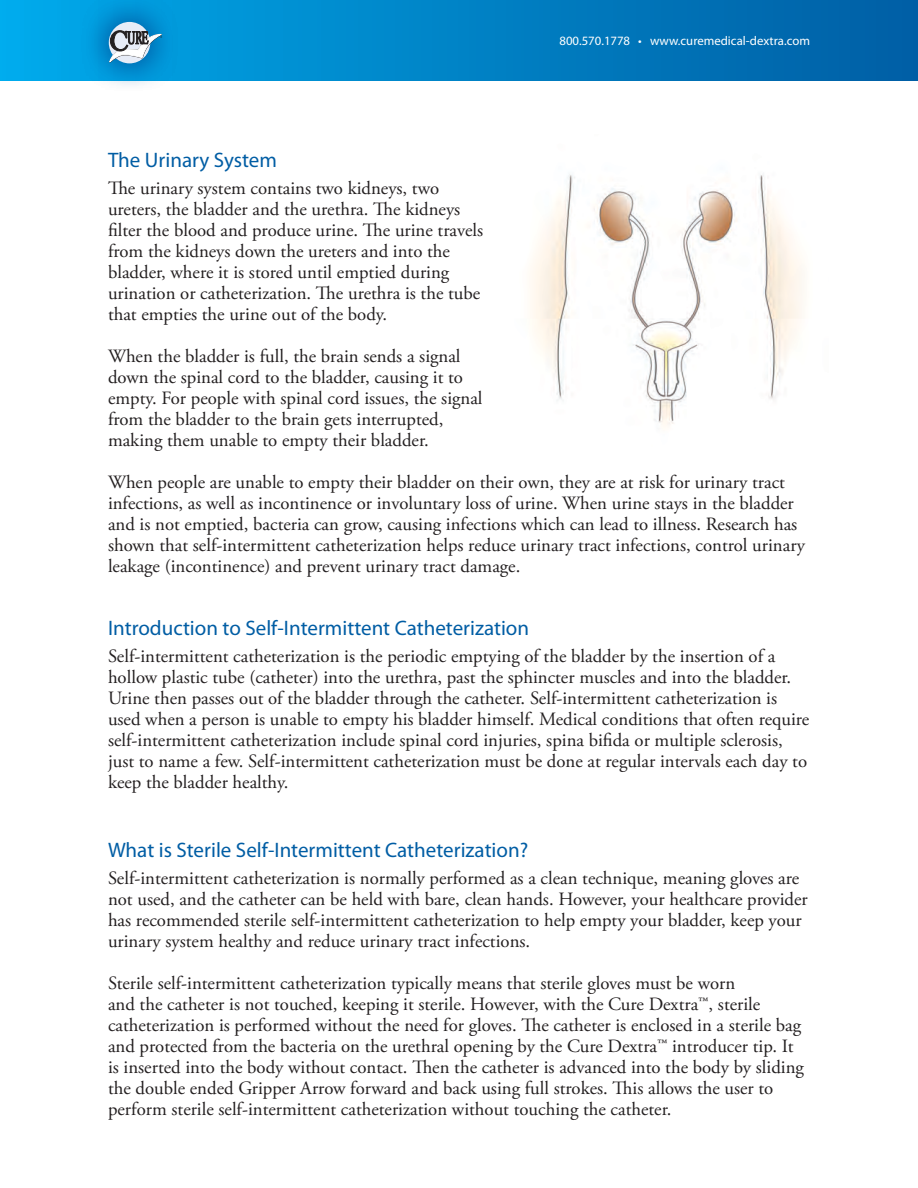
<style>
.page{position:relative;width:918px;height:1188px;background:#fff}
.page>*{position:absolute;margin:0;border:0;box-sizing:border-box;transform-origin:0 0}
.t1{font:21px "Myriad Pro";color:#005da4}
.t2{font:18.75px/21px "Adobe Garamond Pro";color:#231f20}
.t3{font:12.75px "Myriad Pro";color:#fff}
</style>
<div class="page">
<svg style="left:0;top:0;width:918px;height:81px;background:#0080c4"></svg>
<svg style="left:81px;top:0;width:98px;height:85px;background:#0f9bda"></svg>
<div style="left:109px;top:22px;width:41px;height:41px;background:#e7ecf7;border-radius:50%"></div>
<svg style="left:109px;top:25px;width:53px;height:38px"></svg>
<img style="left:530px;top:174px;width:275px;height:253px">
<p class="t3" style="left:560px;top:34px;width:252px">800.570.1778 • www.curemedical-dextra.com</p>
<p class="t1" style="left:108px;top:148px;width:171px">The Urinary System</p>
<p class="t2" style="left:108px;top:178px;width:377px">The urinary system contains two kidneys, two ureters, the bladder and the urethra. The kidneys filter the blood and produce urine. The urine travels from the kidneys down the ureters and into the bladder, where it is stored until emptied during urination or catheterization. The urethra is the tube that empties the urine out of the body.</p>
<p class="t2" style="left:108px;top:346px;width:376px">When the bladder is full, the brain sends a signal down the spinal cord to the bladder, causing it to empty. For people with spinal cord issues, the signal from the bladder to the brain gets interrupted, making them unable to empty their bladder.</p>
<p class="t2" style="left:108px;top:472px;width:699px">When people are unable to empty their bladder on their own, they are at risk for urinary tract infections, as well as incontinence or involuntary loss of urine. When urine stays in the bladder and is not emptied, bacteria can grow, causing infections which can lead to illness. Research has shown that self-intermittent catheterization helps reduce urinary tract infections, control urinary leakage (incontinence) and prevent urinary tract damage.</p>
<p class="t1" style="left:108px;top:616px;width:423px">Introduction to Self-Intermittent Catheterization</p>
<p class="t2" style="left:108px;top:646px;width:703px">Self-intermittent catheterization is the periodic emptying of the bladder by the insertion of a hollow plastic tube (catheter) into the urethra, past the sphincter muscles and into the bladder.<br>Urine then passes out of the bladder through the catheter. Self-intermittent catheterization is used when a person is unable to empty his bladder himself. Medical conditions that often require self-intermittent catheterization include spinal cord injuries, spina bifida or multiple sclerosis, just to name a few. Self-intermittent catheterization must be done at regular intervals each day to keep the bladder healthy.</p>
<p class="t1" style="left:108px;top:838px;width:422px">What is Sterile Self-Intermittent Catheterization?</p>
<p class="t2" style="left:108px;top:868px;width:701px">Self-intermittent catheterization is normally performed as a clean technique, meaning gloves are not used, and the catheter can be held with bare, clean hands. However, your healthcare provider has recommended sterile self-intermittent catheterization to help empty your bladder, keep your urinary system healthy and reduce urinary tract infections.</p>
<p class="t2" style="left:108px;top:973px;width:697px">Sterile self-intermittent catheterization typically means that sterile gloves must be worn<br>and the catheter is not touched, keeping it sterile. However, with the Cure Dextra™, sterile catheterization is performed without the need for gloves. The catheter is enclosed in a sterile bag and protected from the bacteria on the urethral opening by the Cure Dextra™ introducer tip. It is inserted into the body without contact. Then the catheter is advanced into the body by sliding the double ended Gripper Arrow forward and back using full strokes. This allows the user to perform sterile self-intermittent catheterization without touching the catheter.</p>
</div>
